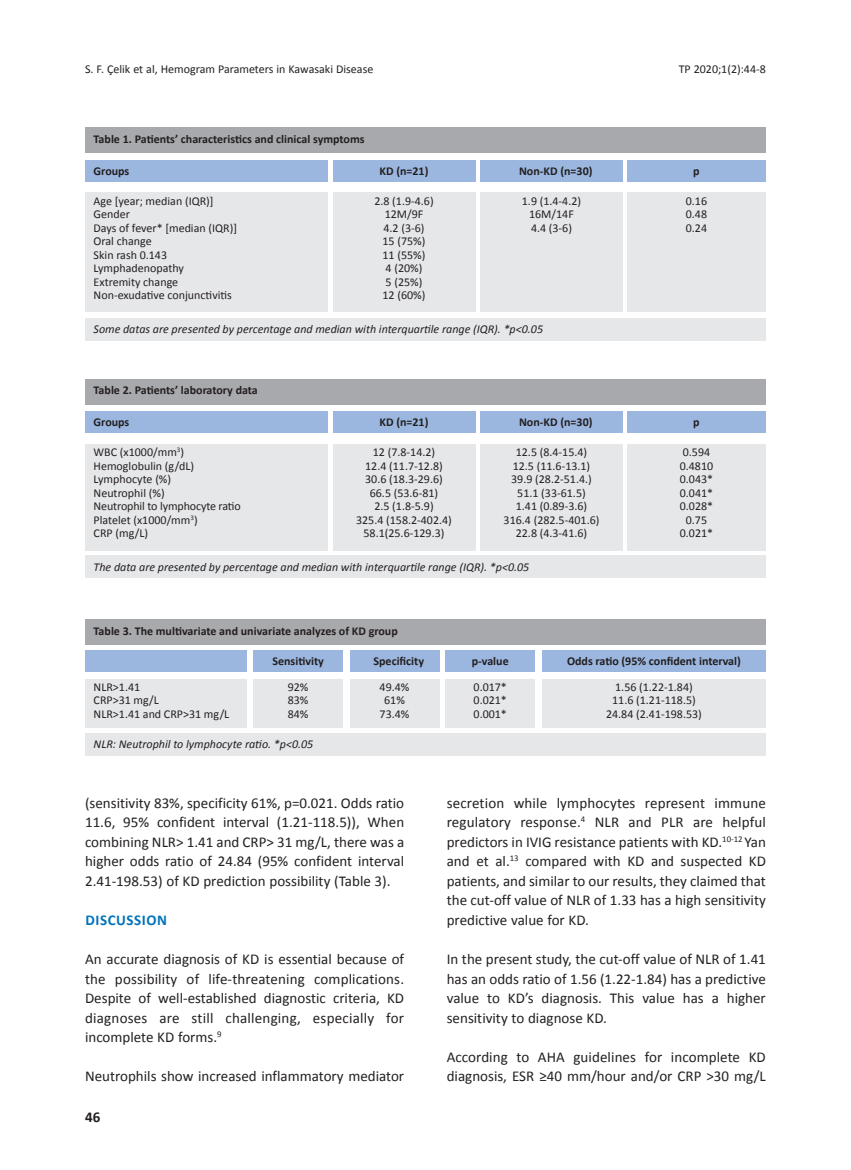
<style>
.page{position:relative;width:851px;height:1170px;background:#fff}
.page>*{position:absolute;margin:0;border:0;box-sizing:border-box;transform-origin:0 0}
.t1{font:15px/19.5px "Calibri";color:#231f20;text-align:justify}
.t2{font:700 15px "Calibri";color:#0073bc}
.t3{font:700 15px "Calibri";color:#231f20}
.t4{font:12px "Calibri";color:#231f20}
.t5{font:700 12px "Calibri";color:#231f20}
.t6{font:italic 12px "Calibri";color:#231f20}
</style>
<div class="page">
<div style="left:85px;top:128px;width:680px;height:25px;background:#a8a9ad"></div>
<div style="left:85px;top:160px;width:242px;height:21px;background:#9bb7df"></div>
<div style="left:333px;top:160px;width:142px;height:21px;background:#9bb7df"></div>
<div style="left:85px;top:193px;width:242px;height:119px;background:#e6e7e9"></div>
<div style="left:333px;top:193px;width:142px;height:119px;background:#e6e7e9"></div>
<div style="left:85px;top:318px;width:680px;height:22px;background:#e6e7e9"></div>
<div style="left:480px;top:160px;width:142px;height:21px;background:#9bb7df"></div>
<div style="left:627px;top:160px;width:138px;height:21px;background:#9bb7df"></div>
<div style="left:480px;top:193px;width:142px;height:119px;background:#e6e7e9"></div>
<div style="left:627px;top:193px;width:138px;height:119px;background:#e6e7e9"></div>
<div style="left:85px;top:379px;width:680px;height:25px;background:#a8a9ad"></div>
<div style="left:85px;top:411px;width:242px;height:21px;background:#9bb7df"></div>
<div style="left:333px;top:411px;width:142px;height:21px;background:#9bb7df"></div>
<div style="left:85px;top:444px;width:242px;height:106px;background:#e6e7e9"></div>
<div style="left:333px;top:444px;width:142px;height:106px;background:#e6e7e9"></div>
<div style="left:85px;top:555px;width:680px;height:23px;background:#e6e7e9"></div>
<div style="left:480px;top:411px;width:142px;height:21px;background:#9bb7df"></div>
<div style="left:627px;top:411px;width:138px;height:21px;background:#9bb7df"></div>
<div style="left:480px;top:444px;width:142px;height:106px;background:#e6e7e9"></div>
<div style="left:627px;top:444px;width:138px;height:106px;background:#e6e7e9"></div>
<div style="left:85px;top:619px;width:680px;height:26px;background:#a8a9ad"></div>
<div style="left:85px;top:650px;width:162px;height:21px;background:#9bb7df"></div>
<div style="left:253px;top:650px;width:90px;height:21px;background:#9bb7df"></div>
<div style="left:85px;top:678px;width:162px;height:49px;background:#e6e7e9"></div>
<div style="left:253px;top:678px;width:90px;height:49px;background:#e6e7e9"></div>
<div style="left:85px;top:733px;width:680px;height:22px;background:#e6e7e9"></div>
<div style="left:349px;top:650px;width:90px;height:21px;background:#9bb7df"></div>
<div style="left:445px;top:650px;width:90px;height:21px;background:#9bb7df"></div>
<div style="left:349px;top:678px;width:90px;height:49px;background:#e6e7e9"></div>
<div style="left:445px;top:678px;width:90px;height:49px;background:#e6e7e9"></div>
<div style="left:542px;top:650px;width:223px;height:21px;background:#9bb7df"></div>
<div style="left:542px;top:678px;width:223px;height:49px;background:#e6e7e9"></div>
<p class="t4" style="left:85px;top:61px;width:290px">S. F. Çelik et al, Hemogram Parameters in Kawasaki Disease</p>
<p class="t4" style="left:678px;top:61px;width:89px">TP 2020;1(2):44-8</p>
<p class="t5" style="left:94px;top:131px;width:272px">Table 1. Patients’ characteristics and clinical symptoms</p>
<p class="t5" style="left:94px;top:164px;width:37px">Groups</p>
<p class="t5" style="left:379px;top:164px;width:50px">KD (n=21)</p>
<p class="t4" style="left:94px;top:193px;width:121px">Age [year; median (IQR)]</p>
<p class="t4" style="left:94px;top:207px;width:38px">Gender</p>
<p class="t4" style="left:94px;top:220px;width:145px">Days of fever* [median (IQR)]</p>
<p class="t4" style="left:94px;top:234px;width:60px">Oral change</p>
<p class="t4" style="left:94px;top:247px;width:75px">Skin rash 0.143</p>
<p class="t4" style="left:94px;top:261px;width:92px">Lymphadenopathy</p>
<p class="t4" style="left:94px;top:274px;width:86px">Extremity change</p>
<p class="t4" style="left:94px;top:288px;width:140px">Non-exudative conjunctivitis</p>
<p class="t5" style="left:519px;top:164px;width:75px">Non-KD (n=30)</p>
<p class="t5" style="left:693px;top:164px;width:8px">p</p>
<p class="t4" style="left:522px;top:193px;width:61px">1.9 (1.4-4.2)</p>
<p class="t4" style="left:529px;top:207px;width:46px">16M/14F</p>
<p class="t4" style="left:531px;top:220px;width:43px">4.4 (3-6)</p>
<p class="t4" style="left:374px;top:193px;width:61px">2.8 (1.9-4.6)</p>
<p class="t4" style="left:384px;top:207px;width:40px">12M/9F</p>
<p class="t4" style="left:383px;top:220px;width:43px">4.2 (3-6)</p>
<p class="t4" style="left:382px;top:234px;width:44px">15 (75%)</p>
<p class="t4" style="left:382px;top:247px;width:44px">11 (55%)</p>
<p class="t4" style="left:385px;top:261px;width:38px">4 (20%)</p>
<p class="t4" style="left:385px;top:274px;width:38px">5 (25%)</p>
<p class="t4" style="left:382px;top:288px;width:44px">12 (60%)</p>
<p class="t6" style="left:94px;top:321px;width:451px">Some datas are presented by percentage and median with interquartile range (IQR). *p&lt;0.05</p>
<p class="t4" style="left:685px;top:193px;width:23px">0.16</p>
<p class="t4" style="left:685px;top:207px;width:23px">0.48</p>
<p class="t4" style="left:685px;top:220px;width:23px">0.24</p>
<p class="t5" style="left:94px;top:382px;width:166px">Table 2. Patients’ laboratory data</p>
<p class="t5" style="left:94px;top:415px;width:37px">Groups</p>
<p class="t5" style="left:379px;top:415px;width:50px">KD (n=21)</p>
<p class="t4" style="left:94px;top:444px;width:92px">WBC (x1000/mm<sup>3</sup>)</p>
<p class="t4" style="left:94px;top:458px;width:102px">Hemoglobulin (g/dL)</p>
<p class="t4" style="left:94px;top:471px;width:79px">Lymphocyte (%)</p>
<p class="t4" style="left:94px;top:485px;width:73px">Neutrophil (%)</p>
<p class="t4" style="left:94px;top:498px;width:149px">Neutrophil to lymphocyte ratio</p>
<p class="t4" style="left:94px;top:512px;width:105px">Platelet (x1000/mm<sup>3</sup>)</p>
<p class="t4" style="left:94px;top:525px;width:56px">CRP (mg/L)</p>
<p class="t5" style="left:519px;top:415px;width:75px">Non-KD (n=30)</p>
<p class="t5" style="left:693px;top:415px;width:8px">p</p>
<p class="t4" style="left:515px;top:444px;width:73px">12.5 (8.4-15.4)</p>
<p class="t4" style="left:512px;top:458px;width:79px">12.5 (11.6-13.1)</p>
<p class="t4" style="left:511px;top:471px;width:82px">39.9 (28.2-51.4.)</p>
<p class="t4" style="left:517px;top:485px;width:70px">51.1 (33-61.5)</p>
<p class="t4" style="left:515px;top:498px;width:73px">1.41 (0.89-3.6)</p>
<p class="t4" style="left:503px;top:512px;width:97px">316.4 (282.5-401.6)</p>
<p class="t4" style="left:515px;top:525px;width:73px">22.8 (4.3-41.6)</p>
<p class="t4" style="left:373px;top:444px;width:64px">12 (7.8-14.2)</p>
<p class="t4" style="left:365px;top:458px;width:79px">12.4 (11.7-12.8)</p>
<p class="t4" style="left:365px;top:471px;width:79px">30.6 (18.3-29.6)</p>
<p class="t4" style="left:370px;top:485px;width:70px">66.5 (53.6-81)</p>
<p class="t4" style="left:374px;top:498px;width:61px">2.5 (1.8-5.9)</p>
<p class="t4" style="left:356px;top:512px;width:97px">325.4 (158.2-402.4)</p>
<p class="t4" style="left:363px;top:525px;width:82px">58.1(25.6-129.3)</p>
<p class="t6" style="left:94px;top:559px;width:437px">The data are presented by percentage and median with interquartile range (IQR). *p&lt;0.05</p>
<p class="t4" style="left:682px;top:444px;width:29px">0.594</p>
<p class="t4" style="left:679px;top:458px;width:35px">0.4810</p>
<p class="t4" style="left:679px;top:471px;width:35px">0.043*</p>
<p class="t4" style="left:679px;top:485px;width:35px">0.041*</p>
<p class="t4" style="left:679px;top:498px;width:35px">0.028*</p>
<p class="t4" style="left:685px;top:512px;width:23px">0.75</p>
<p class="t4" style="left:679px;top:525px;width:35px">0.021*</p>
<p class="t5" style="left:94px;top:623px;width:306px">Table 3. The multivariate and univariate analyzes of KD group</p>
<p class="t5" style="left:272px;top:654px;width:53px">Sensitivity</p>
<p class="t4" style="left:94px;top:679px;width:48px">NLR&gt;1.41</p>
<p class="t4" style="left:94px;top:693px;width:67px">CRP&gt;31 mg/L</p>
<p class="t4" style="left:94px;top:706px;width:137px">NLR&gt;1.41 and CRP&gt;31 mg/L</p>
<p class="t5" style="left:373px;top:654px;width:52px">Specificity</p>
<p class="t5" style="left:471px;top:654px;width:38px">p-value</p>
<p class="t4" style="left:379px;top:679px;width:31px">49.4%</p>
<p class="t4" style="left:384px;top:693px;width:22px">61%</p>
<p class="t4" style="left:379px;top:706px;width:31px">73.4%</p>
<p class="t4" style="left:473px;top:679px;width:35px">0.017*</p>
<p class="t4" style="left:473px;top:693px;width:35px">0.021*</p>
<p class="t4" style="left:473px;top:706px;width:35px">0.001*</p>
<p class="t4" style="left:288px;top:679px;width:22px">92%</p>
<p class="t4" style="left:288px;top:693px;width:22px">83%</p>
<p class="t4" style="left:288px;top:706px;width:22px">84%</p>
<p class="t6" style="left:94px;top:736px;width:221px">NLR: Neutrophil to lymphocyte ratio. *p&lt;0.05</p>
<p class="t5" style="left:567px;top:654px;width:175px">Odds ratio (95% confident interval)</p>
<p class="t4" style="left:615px;top:679px;width:79px">1.56 (1.22-1.84)</p>
<p class="t4" style="left:612px;top:693px;width:85px">11.6 (1.21-118.5)</p>
<p class="t4" style="left:606px;top:706px;width:97px">24.84 (2.41-198.53)</p>
<p class="t1" style="left:85px;top:792px;width:320px">(sensitivity 83%, specificity 61%, p=0.021. Odds ratio 11.6, 95% confident interval (1.21-118.5)), When combining NLR&gt; 1.41 and CRP&gt; 31 mg/L, there was a higher odds ratio of 24.84 (95% confident interval 2.41-198.53) of KD prediction possibility (Table 3).</p>
<p class="t2" style="left:85px;top:910px;width:19px">Discussion</p>
<p class="t1" style="left:85px;top:948px;width:320px">An accurate diagnosis of KD is essential because of the possibility of life-threatening complications.<br>Despite of well-established diagnostic criteria, KD diagnoses are still challenging, especially for incomplete KD forms.<sup>9</sup></p>
<p class="t1" style="left:85px;top:1065px;width:320px">Neutrophils show increased inflammatory mediator</p>
<p class="t3" style="left:85px;top:1107px;width:17px">46</p>
<p class="t1" style="left:446px;top:792px;width:320px">secretion while lymphocytes represent immune regulatory response.<sup>4</sup> NLR and PLR are helpful predictors in IVIG resistance patients with KD.<sup>10-12</sup> Yan and et al.<sup>13</sup> compared with KD and suspected KD patients, and similar to our results, they claimed that the cut-off value of NLR of 1.33 has a high sensitivity predictive value for KD.</p>
<p class="t1" style="left:446px;top:948px;width:320px">In the present study, the cut-off value of NLR of 1.41 has an odds ratio of 1.56 (1.22-1.84) has a predictive value to KD’s diagnosis. This value has a higher sensitivity to diagnose KD.</p>
<p class="t1" style="left:446px;top:1045px;width:320px">According to AHA guidelines for incomplete KD diagnosis, ESR ≥40 mm/hour and/or CRP &gt;30 mg/L</p>
</div>
